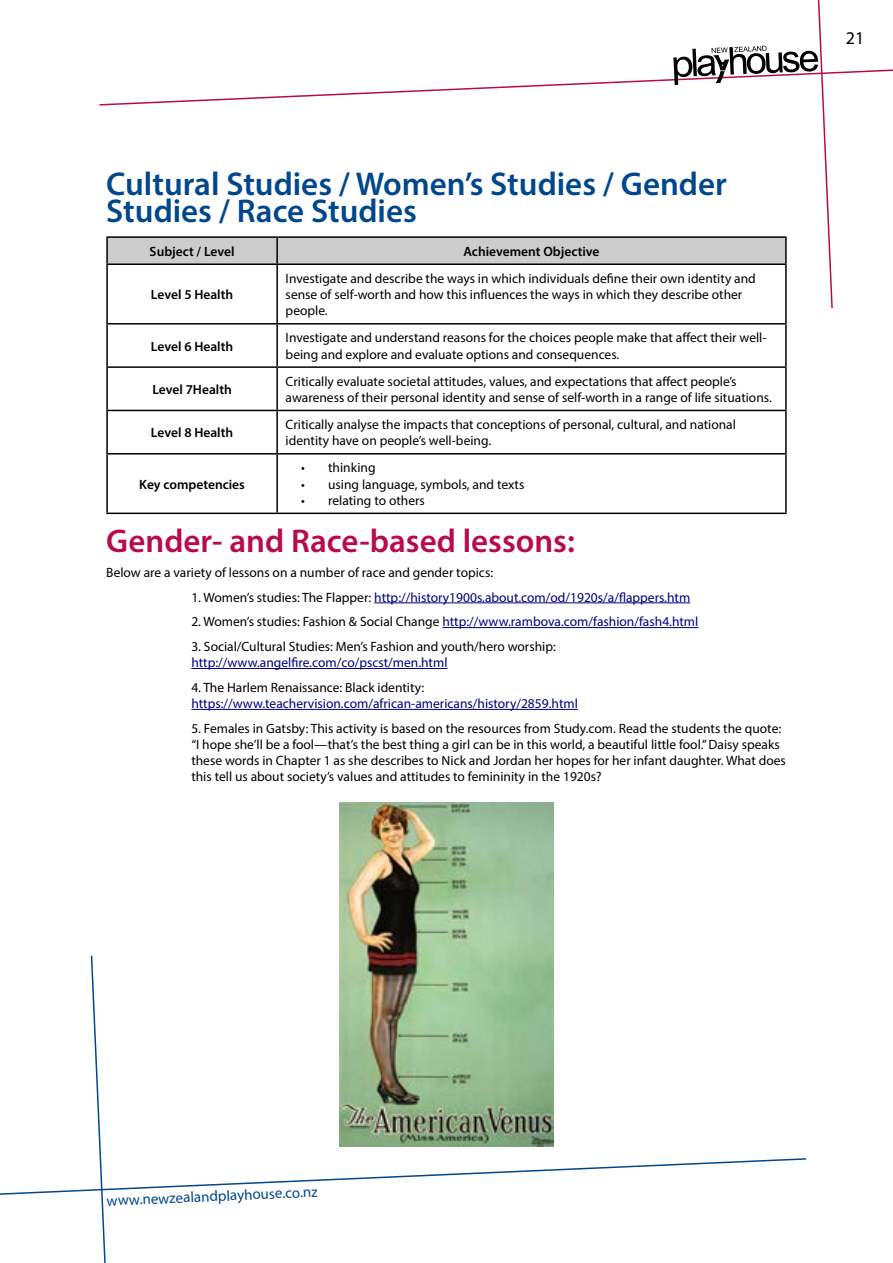
<style>
.page{position:relative;width:893px;height:1263px;background:#fff}
.page>*{position:absolute;margin:0;border:0;box-sizing:border-box;transform-origin:0 0}
.t1{font:600 33px/27px "Myriad Pro";color:#00478c}
.t2{font:600 33px "Myriad Pro";color:#b80b4d}
.t3{font:18px "Myriad Pro";color:#000}
.t4{font:15px "Myriad Pro";color:#00478c}
.t5{font:13.5px/16.2px "Myriad Pro";color:#000}
.t6{font:13.5px "Myriad Pro";color:#000080}
.t7{font:600 13.5px "Myriad Pro";color:#000}
.s1{color:#000}
</style>
<div class="page">
<svg style="left:0;top:955px;width:807px;height:308px"></svg>
<hr style="left:374px;top:602px;width:316px;height:1px;background:#000080">
<hr style="left:442px;top:627px;width:256px;height:1px;background:#000080">
<hr style="left:191px;top:668px;width:257px;height:1px;background:#000080">
<hr style="left:191px;top:709px;width:387px;height:1px;background:#000080">
<svg style="left:99px;top:0;width:794px;height:308px"></svg>
<hr style="left:106px;top:323px;width:171px;height:1px;background:#000">
<hr style="left:277px;top:323px;width:510px;height:1px;background:#000">
<hr style="left:106px;top:366px;width:171px;height:2px;background:#000">
<hr style="left:277px;top:366px;width:510px;height:2px;background:#000">
<hr style="left:106px;top:410px;width:171px;height:1px;background:#000">
<hr style="left:277px;top:410px;width:510px;height:1px;background:#000">
<hr style="left:106px;top:453px;width:171px;height:1px;background:#000">
<hr style="left:277px;top:453px;width:510px;height:1px;background:#000">
<hr style="left:276px;top:238px;width:2px;height:25px;background:#000">
<hr style="left:276px;top:265px;width:2px;height:58px;background:#000">
<hr style="left:276px;top:324px;width:2px;height:42px;background:#000">
<hr style="left:276px;top:368px;width:2px;height:42px;background:#000">
<hr style="left:276px;top:411px;width:2px;height:42px;background:#000">
<hr style="left:276px;top:454px;width:2px;height:59px;background:#000">
<hr style="left:106px;top:265px;width:2px;height:58px;background:#000">
<hr style="left:785px;top:265px;width:2px;height:58px;background:#000">
<hr style="left:106px;top:324px;width:2px;height:42px;background:#000">
<hr style="left:785px;top:324px;width:2px;height:42px;background:#000">
<hr style="left:106px;top:368px;width:2px;height:42px;background:#000">
<hr style="left:785px;top:368px;width:2px;height:42px;background:#000">
<hr style="left:106px;top:411px;width:2px;height:42px;background:#000">
<hr style="left:785px;top:411px;width:2px;height:42px;background:#000">
<hr style="left:106px;top:454px;width:2px;height:59px;background:#000">
<hr style="left:785px;top:454px;width:2px;height:59px;background:#000">
<hr style="left:106px;top:513px;width:171px;height:1px;background:#000">
<hr style="left:277px;top:513px;width:510px;height:1px;background:#000">
<hr style="left:106px;top:236px;width:171px;height:2px;background:#000">
<hr style="left:106px;top:238px;width:2px;height:25px;background:#000">
<hr style="left:277px;top:236px;width:510px;height:2px;background:#000">
<hr style="left:785px;top:238px;width:2px;height:25px;background:#000">
<hr style="left:106px;top:263px;width:171px;height:2px;background:#000">
<hr style="left:277px;top:263px;width:510px;height:2px;background:#000">
<img style="left:339px;top:803px;width:215px;height:343px">
<h1 class="t1" style="left:106px;top:169px;width:622px">Cultural Studies / Women’s Studies / Gender<br>Studies / Race Studies</h1>
<p class="t7" style="left:150px;top:243px;width:86px">Subject / Level</p>
<p class="t7" style="left:464px;top:243px;width:137px">Achievement Objective</p>
<p class="t7" style="left:151px;top:286px;width:84px">Level 5 Health</p>
<p class="t5" style="left:286px;top:270px;width:472px">Investigate and describe the ways in which individuals define their own identity and sense of self-worth and how this influences the ways in which they describe other people.</p>
<p class="t7" style="left:151px;top:337px;width:84px">Level 6 Health</p>
<p class="t5" style="left:286px;top:330px;width:482px">Investigate and understand reasons for the choices people make that affect their well&shy;being and explore and evaluate options and consequences.</p>
<p class="t7" style="left:152px;top:381px;width:81px">Level 7Health</p>
<p class="t5" style="left:286px;top:373px;width:488px">Critically evaluate societal attitudes, values, and expectations that affect people’s awareness of their personal identity and sense of self-worth in a range of life situations.</p>
<p class="t7" style="left:151px;top:424px;width:84px">Level 8 Health</p>
<p class="t5" style="left:286px;top:416px;width:452px">Critically analyse the impacts that conceptions of personal, cultural, and national identity have on people’s well-being.</p>
<p class="t7" style="left:139px;top:475px;width:107px">Key competencies</p>
<p class="t5" style="left:301px;top:460px;width:76px">• thinking</p>
<p class="t5" style="left:301px;top:476px;width:225px">• using language, symbols, and texts</p>
<p class="t5" style="left:301px;top:492px;width:125px">• relating to others</p>
<h1 class="t2" style="left:106px;top:520px;width:470px">Gender- and Race-based lessons:</h1>
<p class="t5" style="left:106px;top:564px;width:388px">Below are a variety of lessons on a number of race and gender topics:</p>
<p class="t6" style="left:191px;top:589px;width:500px"><span class="s1">1. Women’s studies: The Flapper:</span> http://history1900s.about.com/od/1920s/a/flappers.htm</p>
<p class="t6" style="left:191px;top:613px;width:509px"><span class="s1">2. Women’s studies: Fashion &amp; Social Change</span> http://www.rambova.com/fashion/fash4.html</p>
<p class="t5" style="left:191px;top:638px;width:366px">3. Social/Cultural Studies: Men’s Fashion and youth/hero worship:</p>
<p class="t6" style="left:191px;top:654px;width:258px">http://www.angelfire.com/co/pscst/men.html</p>
<p class="t5" style="left:191px;top:679px;width:234px">4. The Harlem Renaissance: Black identity:</p>
<p class="t6" style="left:191px;top:695px;width:388px">https://www.teachervision.com/african-americans/history/2859.html</p>
<p class="t5" style="left:191px;top:720px;width:596px">5. Females in Gatsby: This activity is based on the resources from Study.com. Read the students the quote: “I hope she’ll be a fool—that’s the best thing a girl can be in this world, a beautiful little fool.” Daisy speaks these words in Chapter 1 as she describes to Nick and Jordan her hopes for her infant daughter. What does this tell us about society’s values and attitudes to femininity in the 1920s?</p>
<h2 class="t3" style="left:846px;top:27px;width:20px">21</h2>
<p class="t4" style="left:106px;top:1192px;width:213px;rotate:-3deg">www.newzealandplayhouse.co.nz</p>
</div>
